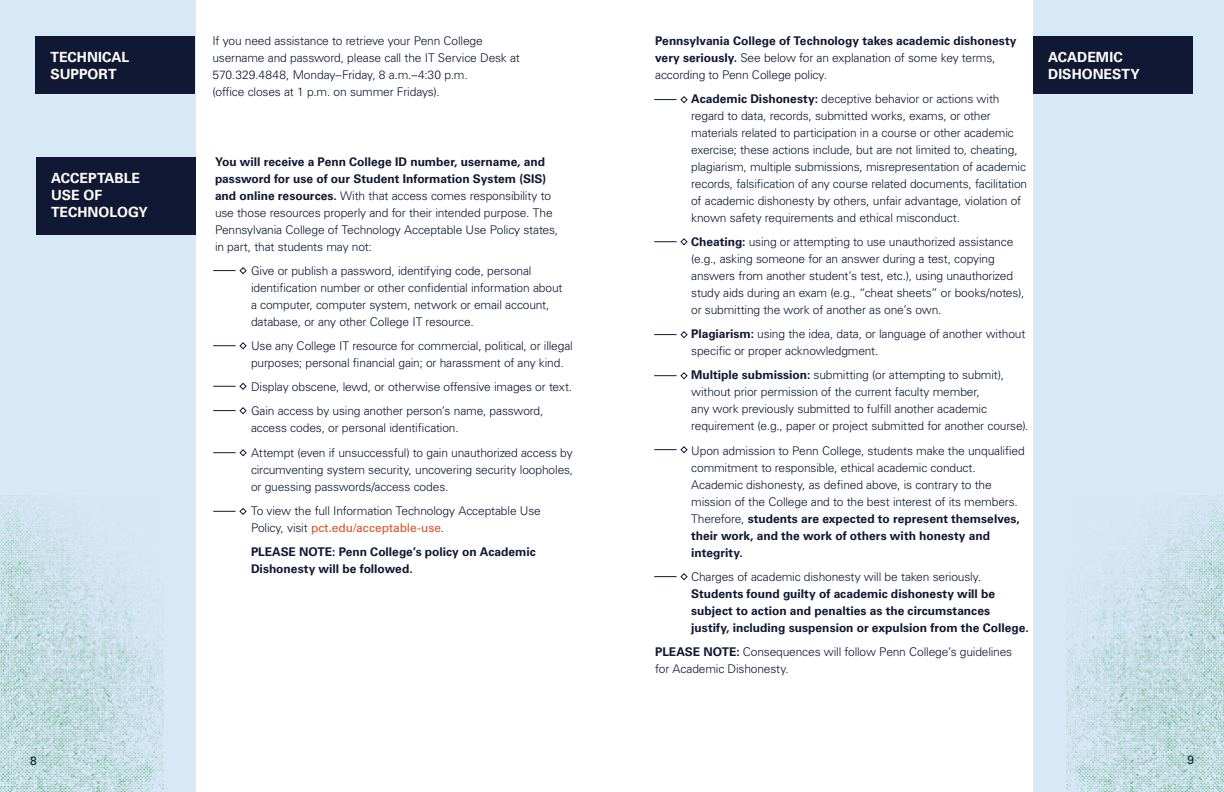
<style>
.page{position:relative;width:1224px;height:792px;background:#fff}
.page>*{position:absolute;margin:0;border:0;box-sizing:border-box;transform-origin:0 0}
.t1{font:700 14px/17px "Univers LT Pro 65";color:#fff}
.body_copy{font:300 12px/17px "Univers LT Pro 45";letter-spacing:-.015em;color:#101833}
.body_copy-2{font:700 12px/17px "Univers LT Pro 65";color:#101833}
.body_copy-3{font:12px "Univers LT Pro 55 Roman";color:#101833}
.s1{font-family:"Univers LT Pro 65";font-weight:700}
.s2{font-family:"Univers LT Pro 55 Roman";font-weight:400;color:#da4e1f}
.s3{font-family:"Univers LT Pro 45";font-weight:300}
</style>
<div class="page">
<div style="left:1033px;top:0;width:191px;height:792px;background:#d7e8f7"></div>
<img style="left:1066px;top:495px;width:158px;height:297px">
<div style="left:0;top:0;width:195px;height:792px;background:#d7e8f7"></div>
<div style="left:36px;top:157px;width:159px;height:77px;background:#101833"></div>
<img style="left:0;top:495px;width:164px;height:297px">
<svg style="left:213px;top:267px;width:34px;height:8px"></svg>
<svg style="left:213px;top:342px;width:34px;height:8px"></svg>
<svg style="left:213px;top:382px;width:34px;height:8px"></svg>
<svg style="left:213px;top:407px;width:34px;height:8px"></svg>
<svg style="left:213px;top:449px;width:34px;height:8px"></svg>
<svg style="left:213px;top:507px;width:34px;height:8px"></svg>
<div style="left:35px;top:36px;width:160px;height:58px;background:#101833"></div>
<div style="left:1033px;top:36px;width:159px;height:58px;background:#101833"></div>
<svg style="left:654px;top:96px;width:34px;height:8px"></svg>
<svg style="left:654px;top:238px;width:34px;height:8px"></svg>
<svg style="left:654px;top:331px;width:34px;height:8px"></svg>
<svg style="left:654px;top:372px;width:34px;height:8px"></svg>
<svg style="left:654px;top:446px;width:34px;height:8px"></svg>
<svg style="left:654px;top:573px;width:34px;height:8px"></svg>
<p class="t1" style="left:51px;top:48px;width:80px">TECHNICAL<br>SUPPORT</p>
<p class="t1" style="left:51px;top:169px;width:98px">ACCEPTABLE<br>USE OF<br>TECHNOLOGY</p>
<p class="body_copy" style="left:212px;top:32px;width:309px">If you need assistance to retrieve your Penn College username and password, please call the IT Service Desk at 570.329.4848, Monday–Friday, 8 a.m.–4:30 p.m.<br>(office closes at 1 p.m. on summer Fridays).</p>
<p class="body_copy" style="left:215px;top:153px;width:345px"><span class="s1">You will receive a Penn College ID number, username, and password for use of our Student Information System (SIS) and online resources.</span> With that access comes responsibility to use those resources properly and for their intended purpose. The Pennsylvania College of Technology Acceptable Use Policy states, in part, that students may not:</p>
<p class="body_copy" style="left:251px;top:262px;width:313px">Give or publish a password, identifying code, personal identification number or other confidential information about a computer, computer system, network or email account, database, or any other College IT resource.</p>
<p class="body_copy" style="left:251px;top:337px;width:323px">Use any College IT resource for commercial, political, or illegal purposes; personal financial gain; or harassment of any kind.</p>
<p class="body_copy" style="left:251px;top:378px;width:323px">Display obscene, lewd, or otherwise offensive images or text.</p>
<p class="body_copy" style="left:251px;top:402px;width:294px">Gain access by using another person’s name, password, access codes, or personal identification.</p>
<p class="body_copy" style="left:251px;top:444px;width:324px;text-align:justify">Attempt (even if unsuccessful) to gain unauthorized access by circumventing system security, uncovering security loopholes, or guessing passwords/access codes.</p>
<p class="body_copy" style="left:251px;top:502px;width:291px">To view the full Information Technology Acceptable Use<br>Policy, visit <span class="s2">pct.edu/acceptable-use</span>.</p>
<p class="body_copy-2" style="left:251px;top:543px;width:286px">PLEASE NOTE: Penn College’s policy on Academic<br>Dishonesty will be followed.</p>
<p class="body_copy-2" style="left:655px;top:31px;width:363px">Pennsylvania College of Technology takes academic dishonesty very seriously. <span class="s3">See below for an explanation of some key terms, according to Penn College policy.</span></p>
<p class="body_copy" style="left:691px;top:90px;width:337px"><span class="s1">Academic Dishonesty:</span> deceptive behavior or actions with regard to data, records, submitted works, exams, or other materials related to participation in a course or other academic exercise; these actions include, but are not limited to, cheating, plagiarism, multiple submissions, misrepresentation of academic records, falsification of any course related documents, facilitation of academic dishonesty by others, unfair advantage, violation of known safety requirements and ethical misconduct.</p>
<p class="body_copy" style="left:691px;top:233px;width:335px"><span class="s1">Cheating:</span> using or attempting to use unauthorized assistance (e.g., asking someone for an answer during a test, copying answers from another student’s test, etc.), using unauthorized study aids during an exam (e.g., “cheat sheets” or books/notes), or submitting the work of another as one’s own.</p>
<p class="body_copy" style="left:691px;top:325px;width:336px"><span class="s1">Plagiarism:</span> using the idea, data, or language of another without specific or proper acknowledgment.</p>
<p class="body_copy" style="left:691px;top:366px;width:339px"><span class="s1">Multiple submission:</span> submitting (or attempting to submit), without prior permission of the current faculty member,<br>any work previously submitted to fulfill another academic requirement (e.g., paper or project submitted for another course).</p>
<p class="body_copy" style="left:691px;top:442px;width:335px">Upon admission to Penn College, students make the unqualified commitment to responsible, ethical academic conduct.<br>Academic dishonesty, as defined above, is contrary to the mission of the College and to the best interest of its members.<br>Therefore, <span class="s1">students are expected to represent themselves, their work, and the work of others with honesty and integrity.</span></p>
<p class="body_copy-2" style="left:691px;top:568px;width:339px"><span class="s3">Charges of academic dishonesty will be taken seriously.<br></span>Students found guilty of academic dishonesty will be subject to action and penalties as the circumstances justify, including suspension or expulsion from the College.</p>
<p class="body_copy" style="left:655px;top:643px;width:359px"><span class="s1">PLEASE NOTE:</span> Consequences will follow Penn College’s guidelines for Academic Dishonesty.</p>
<p class="t1" style="left:1048px;top:48px;width:93px">ACADEMIC<br>DISHONESTY</p>
<p class="body_copy-3" style="left:30px;top:752px;width:8px">8</p>
<p class="body_copy-3" style="left:1188px;top:752px;width:8px">9</p>
</div>
